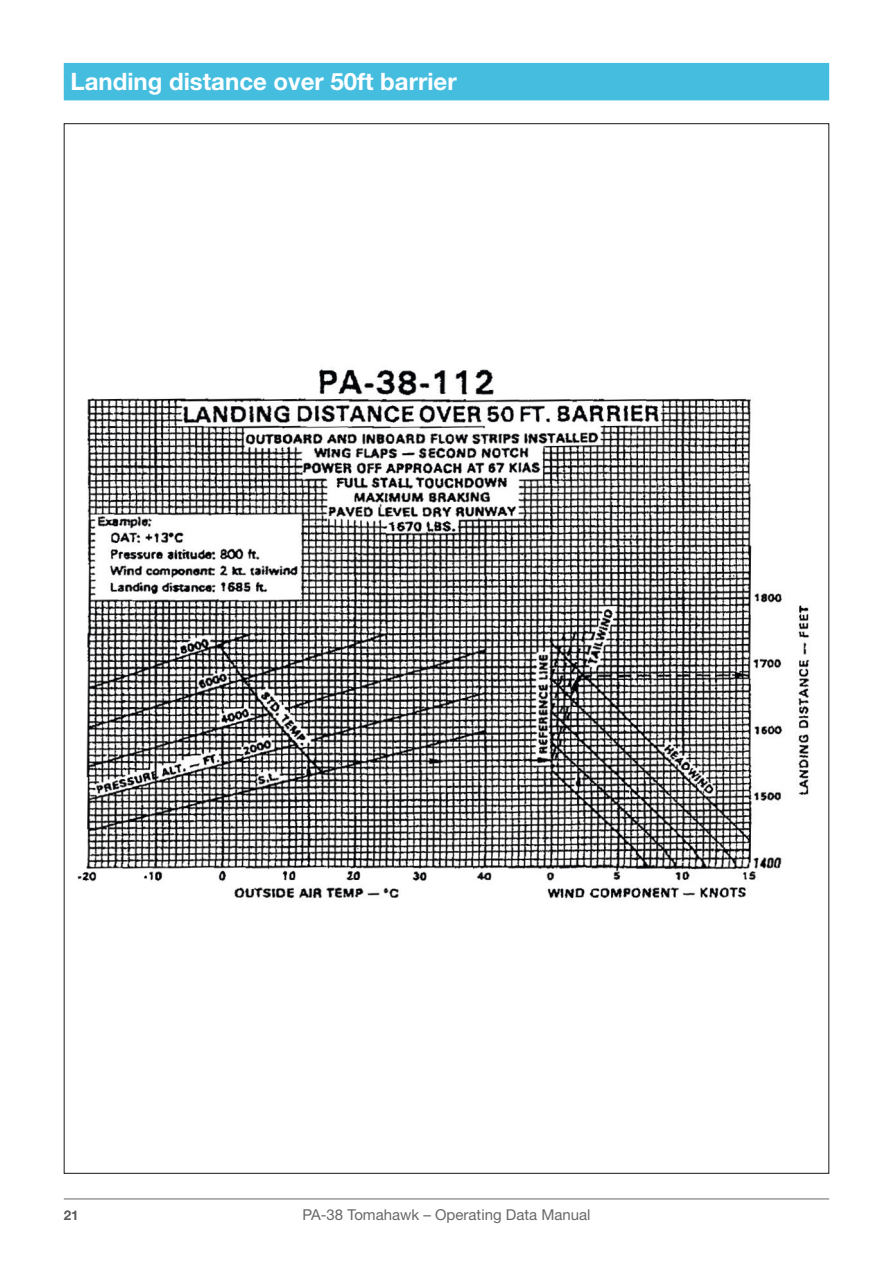
<style>
.page{position:relative;width:893px;height:1263px;background:#fff}
.page>*{position:absolute;margin:0;border:0;box-sizing:border-box;transform-origin:0 0}
.t1{font:700 24px "Helvetica Neue LT Std";color:#fff}
.t2{font:15px "Helvetica Neue LT Std";color:#686868}
.t3{font:700 13.5px "Helvetica Neue LT Std";color:#5b5b5b}
</style>
<div class="page">
<hr style="left:64px;top:1199px;width:765px;height:1px;background:#686868">
<div style="left:64px;top:63px;width:765px;height:37px;background:#45bddf"></div>
<img style="left:77px;top:369px;width:733px;height:530px">
<h1 class="t1" style="left:70px;top:67px;width:388px">Landing distance over 50ft barrier</h1>
<p class="t3" style="left:64px;top:1207px;width:17px">21</p>
<p class="t2" style="left:302px;top:1206px;width:290px">PA-38 Tomahawk – Operating Data Manual</p>
</div>
